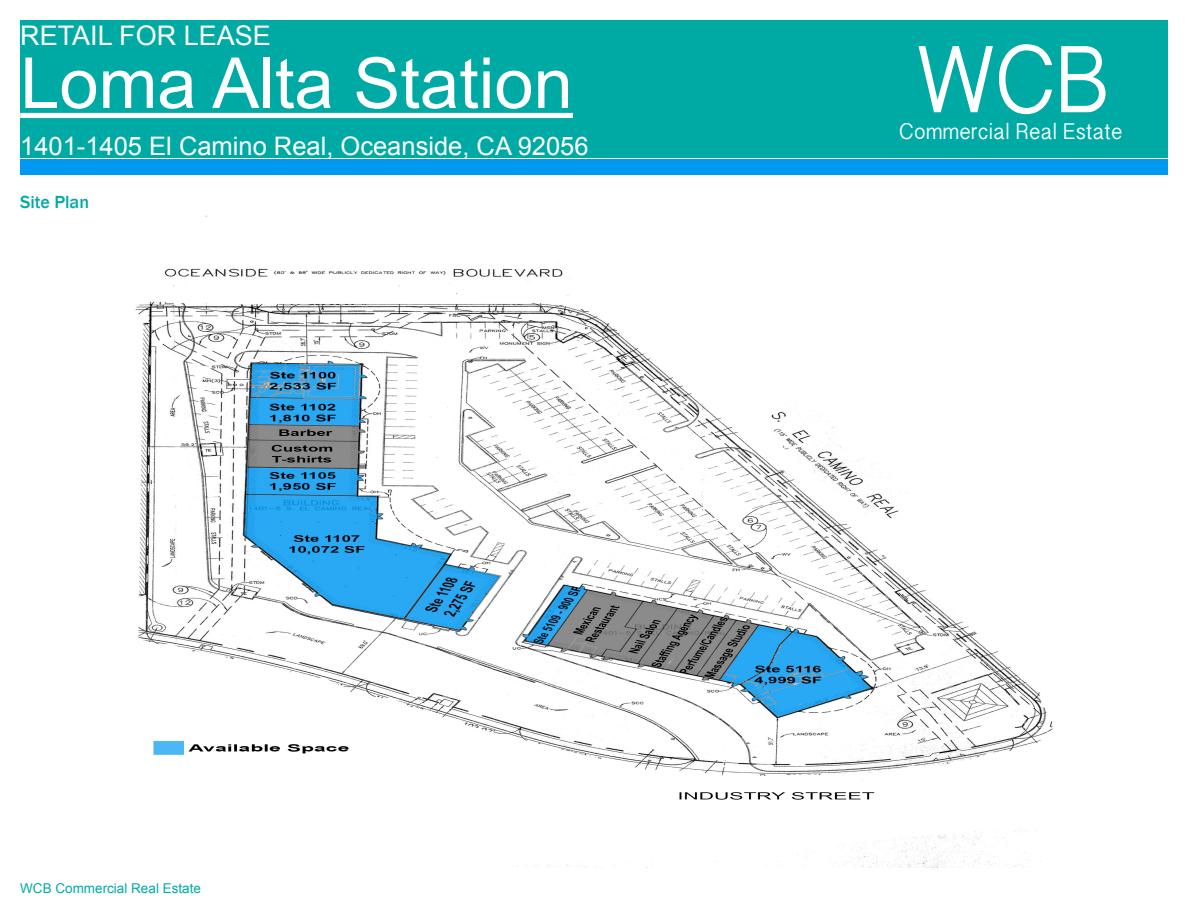
<style>
.page{position:relative;width:1188px;height:918px;background:#fff}
.page>*{position:absolute;margin:0;border:0;box-sizing:border-box;transform-origin:0 0}
.t1{font:95.55px "Gujarati Sangam MN";color:#fff;scale:.92 1}
.t2{font:70.5px "Arial";color:#fff}
.t3{font:27px "Arial";color:#fff}
.t4{font:25.5px "Arial";color:#fff}
.t5{font:22.95px "Gujarati Sangam MN";color:#fff;scale:.92 1}
.t6{font:500 18px "Franklin Gothic";color:#00aaa4}
.t7{font:13.5px "Arial";color:#00aaa4}
</style>
<div class="page">
<div style="left:20px;top:20px;width:1148px;height:138px;background:#00aaa4"></div>
<div style="left:20px;top:113px;width:553px;height:5px;background:#fff"></div>
<div style="left:20px;top:159px;width:1148px;height:16px;background:#0099f1"></div>
<img style="left:135px;top:215px;width:918px;height:652px">
<p class="t3" style="left:20px;top:18px;width:252px">RETAIL FOR LEASE</p>
<h2 class="t2" style="left:20px;top:37px;width:554px">Loma Alta Station</h2>
<p class="t4" style="left:20px;top:129px;width:570px">1401-1405 El Camino Real, Oceanside, CA 92056</p>
<p class="t6" style="left:20px;top:191px;width:70px">Site Plan</p>
<p class="t7" style="left:20px;top:880px;width:182px">WCB Commercial Real Estate</p>
<h1 class="t1" style="left:918px;top:23px;width:209px">WCB</h1>
<p class="t5" style="left:899px;top:117px;width:245px">Commercial Real Estate</p>
</div>
